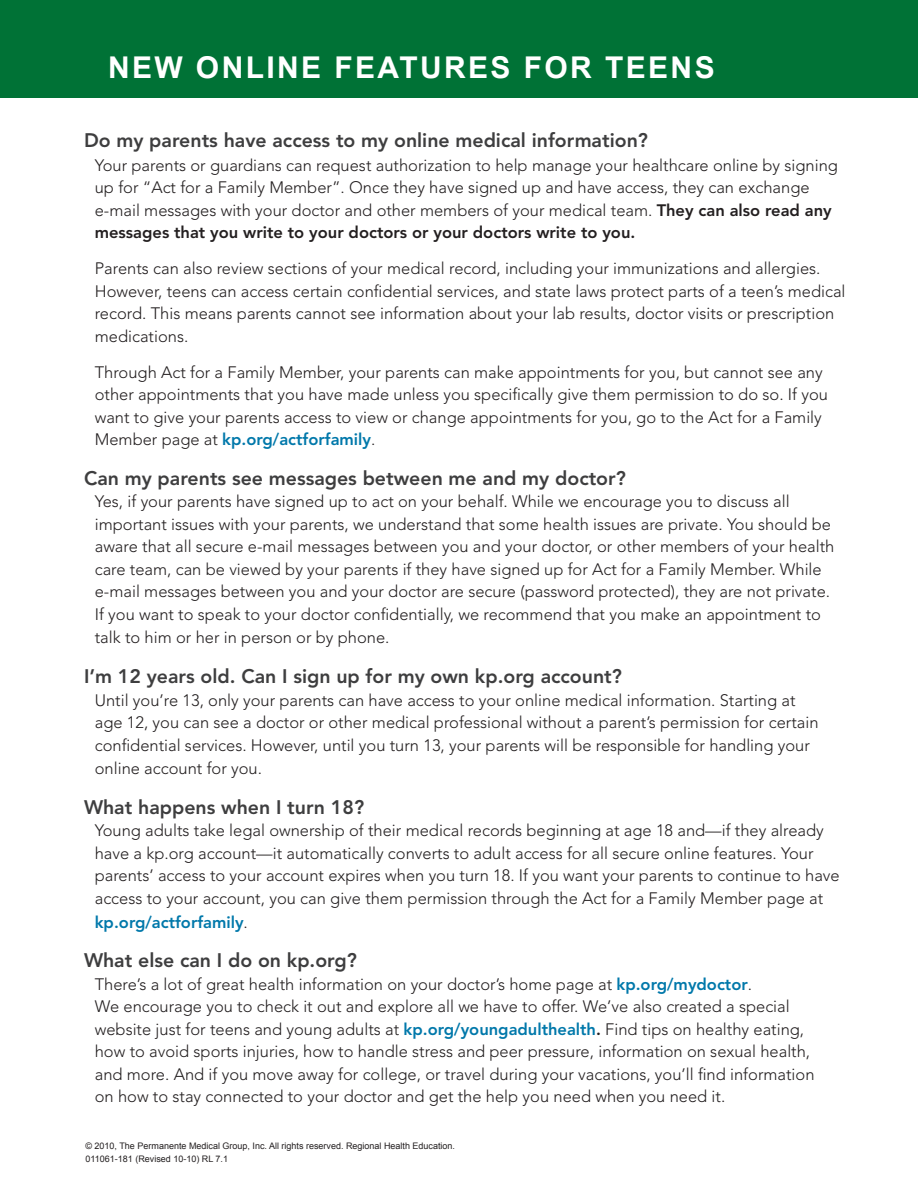
<style>
.page{position:relative;width:918px;height:1188px;background:#fff}
.page>*{position:absolute;margin:0;border:0;box-sizing:border-box;transform-origin:0 0}
.t1{font:700 30px "Arial";letter-spacing:.08em;color:#fff}
.t2{font:800 19.5px "Avenir";color:#3e3e3f}
.t3{font:300 16.5px/22.5px "Avenir";color:#231f20}
.t4{font:9px "Arial";color:#231f20}
.s1{font-weight:800}
.s2{font-weight:800;color:#0078aa}
</style>
<div class="page">
<div style="left:0;top:0;width:918px;height:97px;background:#007236"></div>
<p class="t1" style="left:108px;top:47px;width:608px">NEW ONLINE FEATURES FOR TEENS</p>
<p class="t2" style="left:84px;top:129px;width:565px">Do my parents have access to my online medical information?</p>
<p class="t3" style="left:95px;top:154px;width:745px">Your parents or guardians can request authorization to help manage your healthcare online by signing up for “Act for a Family Member”. Once they have signed up and have access, they can exchange e-mail messages with your doctor and other members of your medical team. <span class="s1">They can also read any messages that you write to your doctors or your doctors write to you.</span></p>
<p class="t3" style="left:95px;top:257px;width:752px">Parents can also review sections of your medical record, including your immunizations and allergies.<br>However, teens can access certain confidential services, and state laws protect parts of a teen’s medical record. This means parents cannot see information about your lab results, doctor visits or prescription medications.</p>
<p class="t3" style="left:95px;top:361px;width:735px">Through Act for a Family Member, your parents can make appointments for you, but cannot see any other appointments that you have made unless you specifically give them permission to do so. If you want to give your parents access to view or change appointments for you, go to the Act for a Family Member page at <span class="s2">kp.org/actforfamily</span>.</p>
<p class="t2" style="left:84px;top:467px;width:543px">Can my parents see messages between me and my doctor?</p>
<p class="t3" style="left:95px;top:490px;width:741px">Yes, if your parents have signed up to act on your behalf. While we encourage you to discuss all important issues with your parents, we understand that some health issues are private. You should be aware that all secure e-mail messages between you and your doctor, or other members of your health care team, can be viewed by your parents if they have signed up for Act for a Family Member. While e-mail messages between you and your doctor are secure (password protected), they are not private.<br>If you want to speak to your doctor confidentially, we recommend that you make an appointment to talk to him or her in person or by phone.</p>
<p class="t2" style="left:84px;top:665px;width:539px">I’m 12 years old. Can I sign up for my own kp.org account?</p>
<p class="t3" style="left:95px;top:689px;width:725px">Until you’re 13, only your parents can have access to your online medical information. Starting at age 12, you can see a doctor or other medical professional without a parent’s permission for certain confidential services. However, until you turn 13, your parents will be responsible for handling your online account for you.</p>
<p class="t2" style="left:84px;top:796px;width:282px">What happens when I turn 18?</p>
<p class="t3" style="left:95px;top:819px;width:746px">Young adults take legal ownership of their medical records beginning at age 18 and—if they already have a kp.org account—it automatically converts to adult access for all secure online features. Your parents’ access to your account expires when you turn 18. If you want your parents to continue to have access to your account, you can give them permission through the Act for a Family Member page at <span class="s2">kp.org/actforfamily</span>.</p>
<p class="t2" style="left:84px;top:949px;width:274px">What else can I do on kp.org?</p>
<p class="t3" style="left:95px;top:973px;width:721px">There’s a lot of great health information on your doctor’s home page at <span class="s2">kp.org/mydoctor</span>.<br>We encourage you to check it out and explore all we have to offer. We’ve also created a special website just for teens and young adults at <span class="s2">kp.org/youngadulthealth</span><span class="s1">.</span> Find tips on healthy eating, how to avoid sports injuries, how to handle stress and peer pressure, information on sexual health, and more. And if you move away for college, or travel during your vacations, you’ll find information on how to stay connected to your doctor and get the help you need when you need it.</p>
<p class="t4" style="left:86px;top:1140px;width:371px">© 2010, The Permanente Medical Group, Inc. All rights reserved. Regional Health Education.</p>
<p class="t4" style="left:86px;top:1153px;width:144px">011061-181 (Revised 10-10) RL 7.1</p>
</div>
